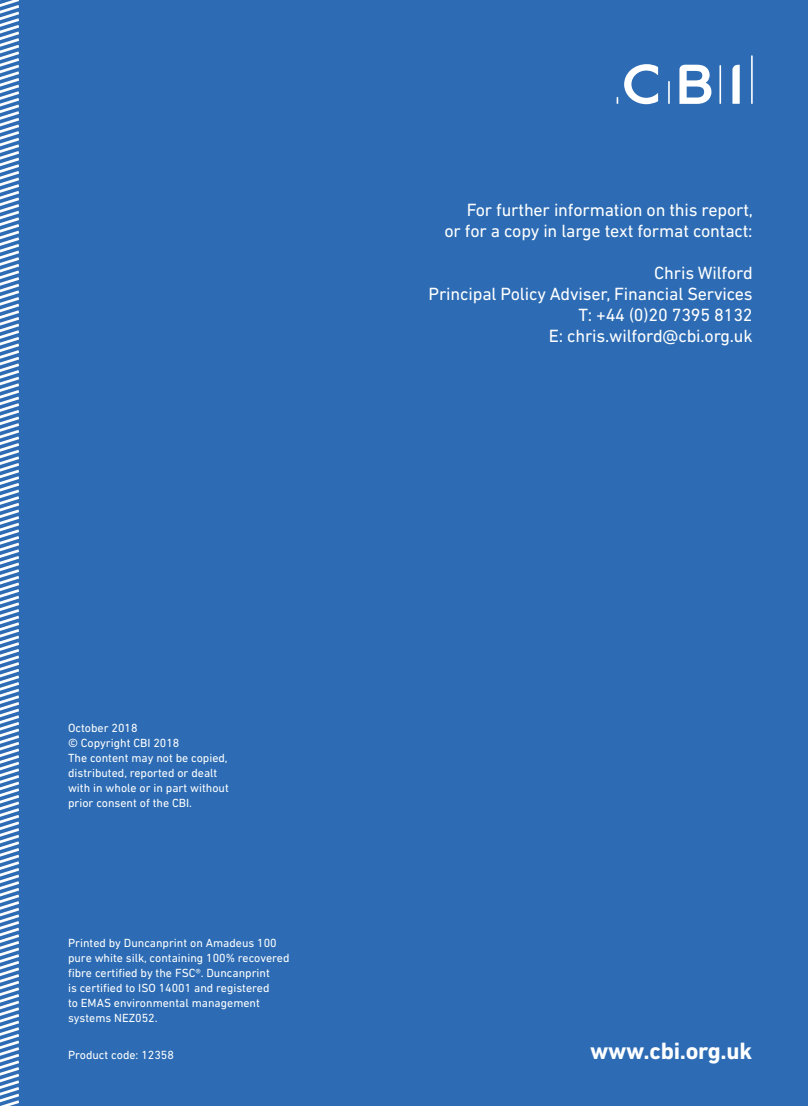
<style>
.page{position:relative;width:808px;height:1106px;background:#2d6cb4}
.page>*{position:absolute;margin:0;border:0;box-sizing:border-box;transform-origin:0 0}
.t1{font:700 24px "DIN Next LT Pro";letter-spacing:-.01em;color:#fff}
.t2{font:18px/21px "DIN Next LT Pro";letter-spacing:-.01em;color:#fff;text-align:right}
.t3{font:12px/15px "DIN Next LT Pro";color:#fff}
</style>
<div class="page">
<svg style="left:0;top:0;width:19px;height:1106px"></svg>
<svg style="left:732px;top:64px;width:8px;height:40px"></svg>
<svg style="left:624px;top:64px;width:34px;height:40px"></svg>
<svg style="left:679px;top:65px;width:32px;height:39px"></svg>
<svg style="left:751px;top:55px;width:2px;height:49px"></svg>
<svg style="left:719px;top:65px;width:2px;height:39px"></svg>
<svg style="left:668px;top:81px;width:2px;height:23px"></svg>
<h2 class="t2" style="left:444px;top:199px;width:310px">For further information on this report,<br>or for a copy in large text format contact:</h2>
<h2 class="t2" style="left:429px;top:262px;width:326px">Chris Wilford<br>Principal Policy Adviser, Financial Services<br>T: +44 (0)20 7395 8132<br>E: chris.wilford@cbi.org.uk</h2>
<p class="t3" style="left:68px;top:719px;width:162px">October 2018<br>© Copyright CBI 2018<br>The content may not be copied, distributed, reported or dealt with in whole or in part without prior consent of the CBI.</p>
<p class="t3" style="left:68px;top:935px;width:223px">Printed by Duncanprint on Amadeus 100 pure white silk, containing 100% recovered fibre certified by the FSC®. Duncanprint<br>is certified to ISO 14001 and registered<br>to EMAS environmental management systems NEZ052.</p>
<p class="t3" style="left:68px;top:1047px;width:107px">Product code: 12358</p>
<h1 class="t1" style="left:590px;top:1037px;width:164px">www.cbi.org.uk</h1>
</div>
